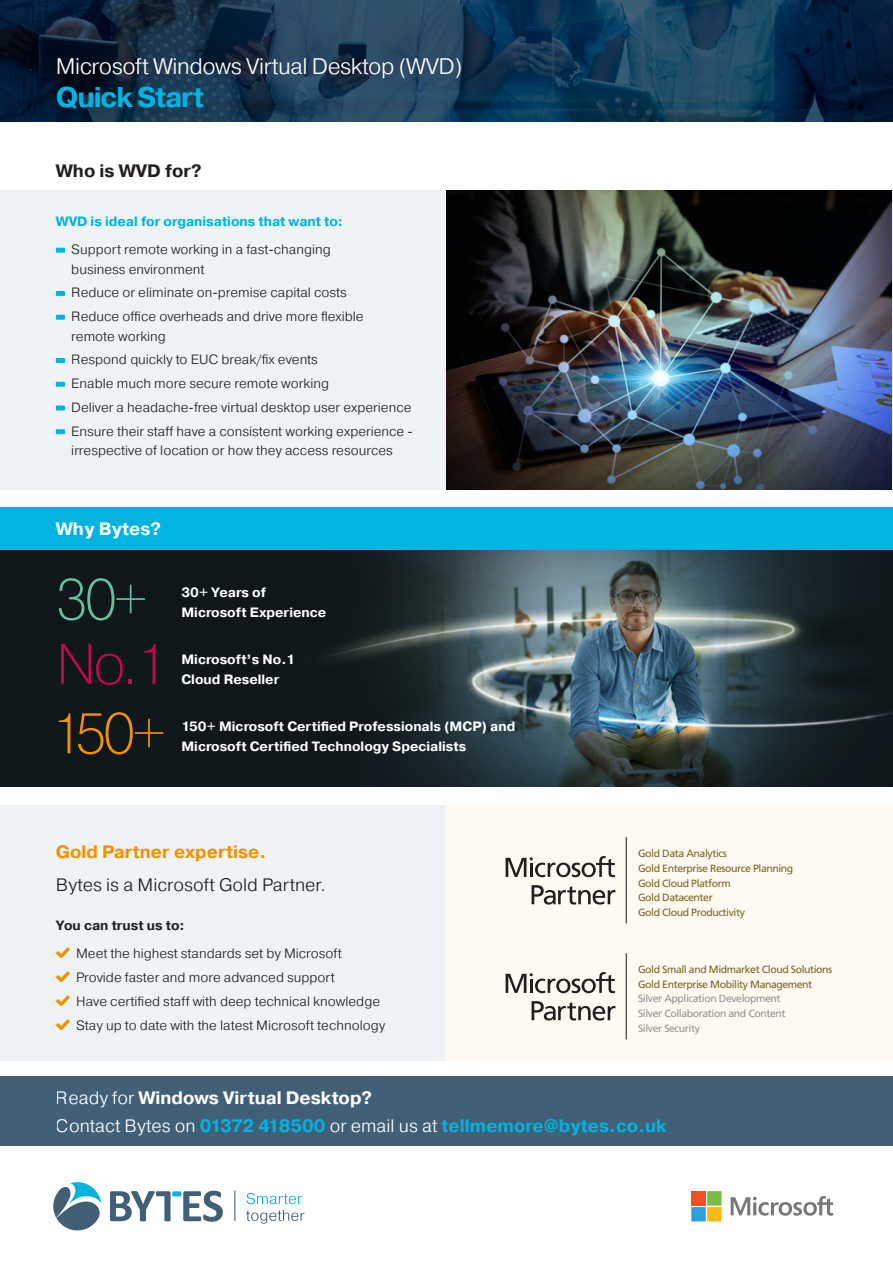
<style>
.page{position:relative;width:893px;height:1263px;background:#fff}
.page>*{position:absolute;margin:0;border:0;box-sizing:border-box;transform-origin:0 0}
.t1{font:200 57px "Pragmatica";color:#c30a49}
.t2{font:200 57px "Pragmatica";color:#f39200}
.t3{font:200 57px "Pragmatica";color:#61c29c}
.t4{font:700 28.5px "Pragmatica";letter-spacing:-.04em;color:#00b3e1}
.t5{font:300 22.5px "Pragmatica";letter-spacing:-.02em;color:#fff}
.t6{font:300 18px/28px "Pragmatica";color:#fff}
.IntroText{font:300 18px "Pragmatica";color:#231f20}
.IntroText-2{font:700 18px "Pragmatica";color:#f39200}
.IntroText-3{font:700 18px "Pragmatica";color:#231f20}
.IntroText-4{font:700 18px "Pragmatica";color:#fff}
.IntroText-5{font:300 13.5px/19.5px "Pragmatica";color:#231f20}
.IntroText-6{font:700 13.5px/19.5px "Pragmatica";color:#fff}
.IntroText-7{font:700 13.5px "Pragmatica";color:#00b3e1}
.IntroText-8{font:700 13.5px "Pragmatica";color:#231f20}
.t7{font:10.5px "Frutiger";letter-spacing:-.04em;color:#7c6422}
.t8{font:10.5px "Frutiger";letter-spacing:-.04em;color:#939598}
.s1{font-weight:700}
.s2{font-weight:700;color:#00b3e1}
</style>
<div class="page">
<div style="left:0;top:806px;width:446px;height:255px;background:#f0f3f6"></div>
<div style="left:446px;top:806px;width:447px;height:255px;background:#fefaf2"></div>
<img style="left:0;top:549px;width:893px;height:238px">
<img style="left:0;top:0;width:893px;height:122px">
<div style="left:0;top:1076px;width:893px;height:70px;background:#416078"></div>
<div style="left:0;top:190px;width:893px;height:299px;background:#f0f3f6"></div>
<svg style="left:56px;top:248px;width:9px;height:5px"></svg>
<svg style="left:56px;top:291px;width:9px;height:5px"></svg>
<svg style="left:56px;top:315px;width:9px;height:5px"></svg>
<svg style="left:56px;top:358px;width:9px;height:5px"></svg>
<svg style="left:56px;top:382px;width:9px;height:5px"></svg>
<svg style="left:56px;top:405px;width:9px;height:5px"></svg>
<svg style="left:56px;top:429px;width:9px;height:5px"></svg>
<svg style="left:56px;top:947px;width:14px;height:11px"></svg>
<svg style="left:56px;top:971px;width:14px;height:11px"></svg>
<svg style="left:56px;top:995px;width:14px;height:11px"></svg>
<svg style="left:56px;top:1019px;width:14px;height:11px"></svg>
<svg style="left:110px;top:1191px;width:113px;height:31px"></svg>
<svg style="left:246px;top:1210px;width:59px;height:13px"></svg>
<svg style="left:247px;top:1193px;width:55px;height:11px"></svg>
<hr style="left:234px;top:1190px;width:1px;height:31px;background:#416078">
<svg style="left:53px;top:1182px;width:48px;height:48px"></svg>
<svg style="left:731px;top:1196px;width:102px;height:20px"></svg>
<svg style="left:691px;top:1191px;width:31px;height:30px"></svg>
<img style="left:446px;top:190px;width:446px;height:299px">
<hr style="left:626px;top:953px;width:1px;height:86px;background:#231f20">
<svg style="left:532px;top:1001px;width:83px;height:19px"></svg>
<svg style="left:506px;top:972px;width:109px;height:21px"></svg>
<hr style="left:626px;top:837px;width:1px;height:86px;background:#231f20">
<svg style="left:532px;top:885px;width:83px;height:19px"></svg>
<svg style="left:506px;top:856px;width:109px;height:21px"></svg>
<div style="left:0;top:507px;width:893px;height:42px;background:#00b3e1"></div>
<p class="t5" style="left:56px;top:52px;width:408px">Microsoft Windows Virtual Desktop (WVD)</p>
<p class="t4" style="left:56px;top:78px;width:150px">Quick Start</p>
<p class="IntroText-3" style="left:56px;top:159px;width:147px">Who is WVD for?</p>
<p class="IntroText-7" style="left:56px;top:213px;width:289px">WVD is ideal for organisations that want to:</p>
<p class="IntroText-5" style="left:71px;top:239px;width:261px">Support remote working in a fast-changing business environment</p>
<p class="IntroText-5" style="left:71px;top:283px;width:277px">Reduce or eliminate on-premise capital costs</p>
<p class="IntroText-5" style="left:71px;top:306px;width:294px">Reduce office overheads and drive more flexible remote working</p>
<p class="IntroText-5" style="left:71px;top:350px;width:248px">Respond quickly to EUC break/fix events</p>
<p class="IntroText-5" style="left:71px;top:373px;width:259px">Enable much more secure remote working</p>
<p class="IntroText-5" style="left:71px;top:397px;width:342px">Deliver a headache-free virtual desktop user experience</p>
<p class="IntroText-5" style="left:71px;top:421px;width:343px">Ensure their staff have a consistent working experience - irrespective of location or how they access resources</p>
<p class="IntroText-4" style="left:56px;top:517px;width:107px">Why Bytes?</p>
<p class="t3" style="left:56px;top:563px;width:93px">30+</p>
<p class="t1" style="left:56px;top:628px;width:112px">No.1</p>
<p class="t2" style="left:50px;top:697px;width:118px">150+</p>
<p class="IntroText-6" style="left:181px;top:583px;width:146px">30+ Years of<br>Microsoft Experience</p>
<p class="IntroText-6" style="left:181px;top:650px;width:115px">Microsoft’s No.1<br>Cloud Reseller</p>
<p class="IntroText-6" style="left:181px;top:717px;width:335px">150+ Microsoft Certified Professionals (MCP) and<br>Microsoft Certified Technology Specialists</p>
<p class="IntroText-2" style="left:56px;top:840px;width:212px">Gold Partner expertise.</p>
<p class="IntroText" style="left:56px;top:873px;width:272px">Bytes is a Microsoft Gold Partner.</p>
<p class="IntroText-8" style="left:56px;top:916px;width:130px">You can trust us to:</p>
<p class="IntroText-5" style="left:76px;top:943px;width:267px">Meet the highest standards set by Microsoft</p>
<p class="IntroText-5" style="left:76px;top:967px;width:260px">Provide faster and more advanced support</p>
<p class="IntroText-5" style="left:76px;top:991px;width:305px">Have certified staff with deep technical knowledge</p>
<p class="IntroText-5" style="left:76px;top:1015px;width:311px">Stay up to date with the latest Microsoft technology</p>
<p class="t7" style="left:638px;top:847px;width:90px">Gold Data Analytics</p>
<p class="t7" style="left:638px;top:862px;width:157px">Gold Enterprise Resource Planning</p>
<p class="t7" style="left:638px;top:877px;width:94px">Gold Cloud Platform</p>
<p class="t7" style="left:638px;top:891px;width:76px">Gold Datacenter</p>
<p class="t7" style="left:638px;top:906px;width:108px">Gold Cloud Productivity</p>
<p class="t7" style="left:638px;top:963px;width:196px">Gold Small and Midmarket Cloud Solutions</p>
<p class="t7" style="left:638px;top:978px;width:176px">Gold Enterprise Mobility Management</p>
<p class="t8" style="left:638px;top:993px;width:144px">Silver Application Development</p>
<p class="t8" style="left:638px;top:1007px;width:149px">Silver Collaboration and Content</p>
<p class="t8" style="left:638px;top:1022px;width:63px">Silver Security</p>
<h3 class="t6" style="left:56px;top:1083px;width:612px">Ready for <span class="s1">Windows Virtual Desktop?<br></span>Contact Bytes on <span class="s2">01372 418500</span> or email us at <span class="s2">tellmemore@bytes.co.uk</span></h3>
</div>
